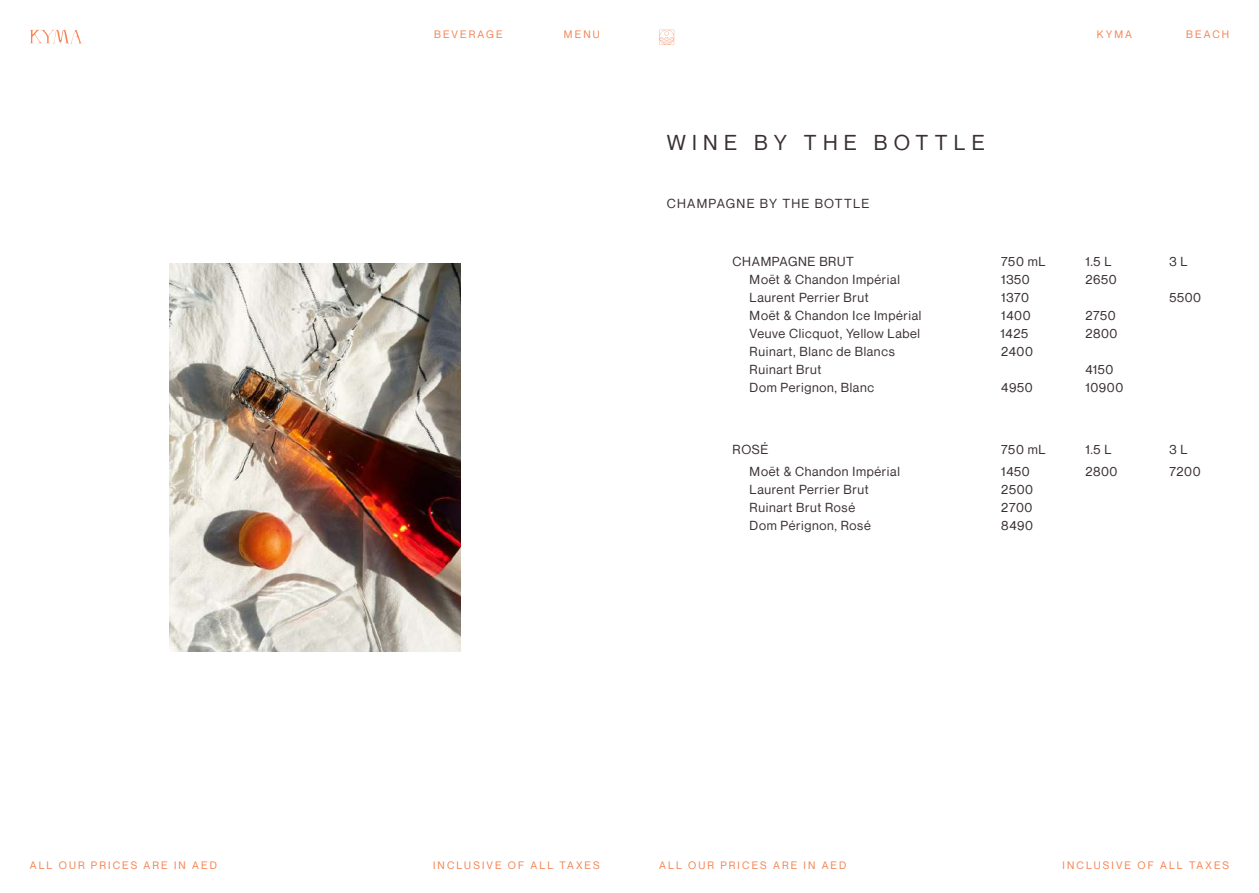
<style>
.page{position:relative;width:1259px;height:893px;background:#fff}
.page>*{position:absolute;margin:0;border:0;box-sizing:border-box;transform-origin:0 0}
.t1{font:21px "Neue Montreal";letter-spacing:.3em;color:#3a3031}
.t2{font:12.75px "Neue Montreal";letter-spacing:.05em;color:#3a3031}
.t3{font:12.75px "Neue Montreal";letter-spacing:.1em;color:#3a3031}
.t4{font:10.5px "Neue Montreal";letter-spacing:.2em;color:#f58555}
</style>
<div class="page">
<svg style="left:30px;top:29px;width:51px;height:14px"></svg>
<svg style="left:659px;top:30px;width:15px;height:15px"></svg>
<img style="left:169px;top:263px;width:291px;height:388px">
<p class="t4" style="left:434px;top:28px;width:70px">BEVERAGE</p>
<p class="t4" style="left:564px;top:28px;width:37px">MENU</p>
<p class="t4" style="left:1097px;top:28px;width:37px">KYMA</p>
<p class="t4" style="left:1186px;top:28px;width:44px">BEACH</p>
<h1 class="t1" style="left:666px;top:130px;width:320px">WINE BY THE BOTTLE</h1>
<p class="t3" style="left:666px;top:195px;width:204px">CHAMPAGNE BY THE BOTTLE</p>
<p class="t2" style="left:732px;top:254px;width:123px">CHAMPAGNE BRUT</p>
<p class="t2" style="left:1001px;top:254px;width:46px">750 mL</p>
<p class="t2" style="left:1085px;top:254px;width:28px">1.5 L</p>
<p class="t2" style="left:1169px;top:254px;width:20px">3 L</p>
<p class="t2" style="left:749px;top:272px;width:152px">Moët &amp; Chandon Impérial</p>
<p class="t2" style="left:1001px;top:272px;width:30px">1350</p>
<p class="t2" style="left:1085px;top:272px;width:33px">2650</p>
<p class="t2" style="left:749px;top:290px;width:121px">Laurent Perrier Brut</p>
<p class="t2" style="left:1001px;top:290px;width:29px">1370</p>
<p class="t2" style="left:1169px;top:290px;width:33px">5500</p>
<p class="t2" style="left:749px;top:308px;width:173px">Moët &amp; Chandon Ice Impérial</p>
<p class="t2" style="left:1001px;top:308px;width:31px">1400</p>
<p class="t2" style="left:1085px;top:308px;width:32px">2750</p>
<p class="t2" style="left:749px;top:326px;width:172px">Veuve Clicquot, Yellow Label</p>
<p class="t2" style="left:1000px;top:326px;width:29px">1425</p>
<p class="t2" style="left:1085px;top:326px;width:34px">2800</p>
<p class="t2" style="left:749px;top:344px;width:147px">Ruinart, Blanc de Blancs</p>
<p class="t2" style="left:1001px;top:344px;width:33px">2400</p>
<p class="t2" style="left:749px;top:362px;width:73px">Ruinart Brut</p>
<p class="t2" style="left:1085px;top:362px;width:30px">4150</p>
<p class="t2" style="left:749px;top:380px;width:126px">Dom Perignon, Blanc</p>
<p class="t2" style="left:1001px;top:380px;width:33px">4950</p>
<p class="t2" style="left:1085px;top:380px;width:39px">10900</p>
<p class="t2" style="left:732px;top:441px;width:37px">ROSÉ</p>
<p class="t2" style="left:1001px;top:441px;width:46px">750 mL</p>
<p class="t2" style="left:1085px;top:441px;width:28px">1.5 L</p>
<p class="t2" style="left:1169px;top:441px;width:20px">3 L</p>
<p class="t2" style="left:749px;top:463px;width:152px">Moët &amp; Chandon Impérial</p>
<p class="t2" style="left:1001px;top:463px;width:30px">1450</p>
<p class="t2" style="left:1085px;top:463px;width:34px">2800</p>
<p class="t2" style="left:1169px;top:463px;width:33px">7200</p>
<p class="t2" style="left:749px;top:481px;width:121px">Laurent Perrier Brut</p>
<p class="t2" style="left:1001px;top:481px;width:33px">2500</p>
<p class="t2" style="left:749px;top:499px;width:107px">Ruinart Brut Rosé</p>
<p class="t2" style="left:1001px;top:499px;width:33px">2700</p>
<p class="t2" style="left:749px;top:517px;width:123px">Dom Pérignon, Rosé</p>
<p class="t2" style="left:1001px;top:517px;width:33px">8490</p>
<p class="t4" style="left:30px;top:859px;width:189px">ALL OUR PRICES ARE IN AED</p>
<p class="t4" style="left:433px;top:859px;width:168px">INCLUSIVE OF ALL TAXES</p>
<p class="t4" style="left:659px;top:859px;width:189px">ALL OUR PRICES ARE IN AED</p>
<p class="t4" style="left:1062px;top:859px;width:168px">INCLUSIVE OF ALL TAXES</p>
</div>
